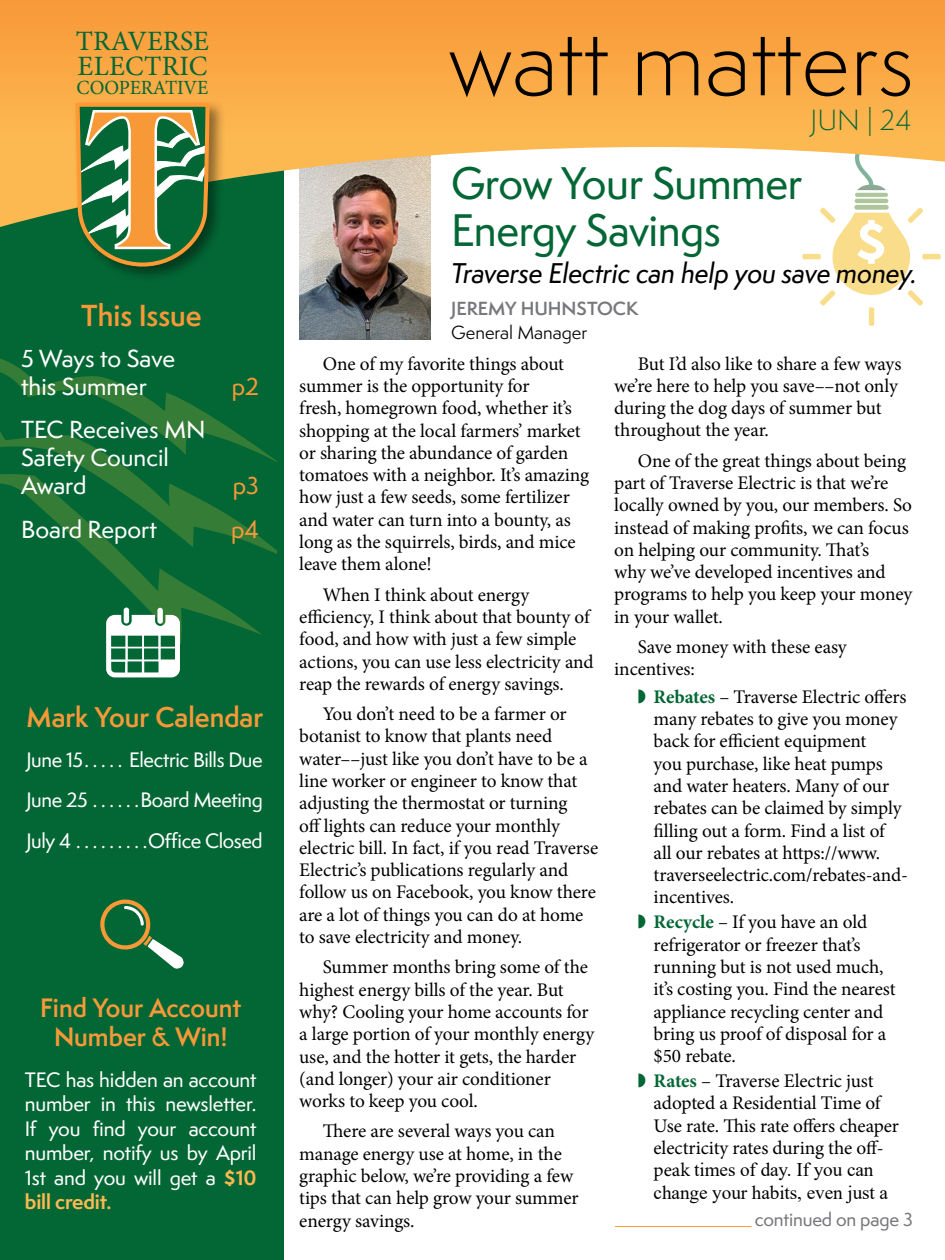
<style>
.page{position:relative;width:945px;height:1260px;background:#fff}
.page>*{position:absolute;margin:0;border:0;box-sizing:border-box;transform-origin:0 0}
.t1{font:300 91px "Semplicita Pro";color:#000}
.t2{font:500 42px/47.2px "Semplicita Pro";letter-spacing:-.01em;color:#036735}
.t3{font:28px/24.5px "Minion Pro";color:#036735}
.t4{font:600 28px "Semplicita Pro";color:#f89939}
.t5{font:300 26.78px "Semplicita Pro";color:#036735}
.t6{font:26.25px "Semplicita Pro Med It";letter-spacing:-.01em;color:#000}
.t7{font:600 26.25px "Semplicita Pro";color:#f89939}
.t8{font:600 24.5px/29.8px "Semplicita Pro";color:#f89939;text-align:center}
.t9{font:500 22.75px/28px "Semplicita Pro";color:#fff}
.t10{font:500 22.75px "Semplicita Pro";color:#f89939}
.t11{font:20.12px "Minion Pro";letter-spacing:-.01em;color:#036735}
.t12{font:19.25px/22.2px "Minion Pro";letter-spacing:-.01em;color:#000}
.t13{font:500 19.25px/24.5px "Semplicita Pro";letter-spacing:-.02em;color:#fff;text-align:justify}
.t14{font:19.25px/22.2px "Times New Roman";letter-spacing:-.005em;color:#000}
.t15{font:500 17.5px "Semplicita Pro";letter-spacing:-.01em;color:#77787b}
.t16{font:600 17.5px "Semplicita Pro";color:#77787b}
.t17{font:17.5px "Semplicita Pro";color:#000}
.s1{font-weight:700;color:#fcb851}
.s2{color:#036735}
.s3{font-weight:700;color:#036735}
.s4{font-family:"Minion Pro"}
</style>
<div class="page">
<div style="left:922px;top:254px;width:19px;height:5px;background:#fadd8b;border-radius:2px"></div>
<div style="left:802px;top:254px;width:19px;height:5px;background:#fadd8b;border-radius:2px"></div>
<div style="left:869px;top:307px;width:5px;height:19px;background:#fadd8b;border-radius:2px"></div>
<svg style="left:820px;top:227px;width:103px;height:79px"></svg>
<img style="left:299px;top:227px;width:132px;height:113px">
<div style="left:0;top:69px;width:284px;height:1191px;background:#036735"></div>
<svg style="left:96px;top:558px;width:166px;height:87px"></svg>
<svg style="left:0;top:358px;width:277px;height:200px"></svg>
<svg style="left:0;top:0;width:945px;height:227px"></svg>
<div style="left:72px;top:99px;width:154px;height:184px;background:#000;opacity:.44"></div>
<svg style="left:76px;top:103px;width:134px;height:164px"></svg>
<svg style="left:100px;top:899px;width:84px;height:70px"></svg>
<svg style="left:106px;top:608px;width:73px;height:69px"></svg>
<hr style="left:615px;top:1226px;width:137px;height:1px;background:#f89939">
<h3 class="t3" style="left:76px;top:29px;width:135px">TRAVERSE<br>ELECTRIC</h3>
<p class="t11" style="left:77px;top:74px;width:133px">COOPERATIVE</p>
<h3 class="t4" style="left:81px;top:295px;width:122px">This Issue</h3>
<p class="t9" style="left:21px;top:344px;width:156px">5 Ways to Save this Summer</p>
<p class="t9" style="left:21px;top:416px;width:186px">TEC Receives MN<br>Safety Council<br>Award</p>
<p class="t10" style="left:232px;top:370px;width:29px">p2</p>
<p class="t10" style="left:233px;top:470px;width:28px">p3</p>
<p class="t9" style="left:21px;top:515px;width:137px">Board Report</p>
<p class="t10" style="left:231px;top:513px;width:29px">p4</p>
<h3 class="t7" style="left:27px;top:698px;width:238px">Mark Your Calendar</h3>
<p class="t13" style="left:26px;top:748px;width:61px">June 15......</p>
<p class="t13" style="left:129px;top:748px;width:135px">Electric Bills Due</p>
<p class="t13" style="left:26px;top:788px;width:68px">June 25......</p>
<p class="t13" style="left:140px;top:788px;width:124px">Board Meeting</p>
<p class="t13" style="left:26px;top:828px;width:51px">July 4.........</p>
<p class="t13" style="left:148px;top:828px;width:116px">Office Closed</p>
<p class="t8" style="left:40px;top:992px;width:203px">Find Your Account<br>Number &amp; Win!</p>
<p class="t13" style="left:25px;top:1067px;width:233px">TEC has hidden an account number in this newsletter.<br>If you find your account number, notify us by April 1st and you will get a <span class="s1">$10 bill credit.</span></p>
<h1 class="t1" style="left:448px;top:0;width:467px">watt matters</h1>
<h3 class="t5" style="left:810px;top:103px;width:103px">JUN | 24</h3>
<h2 class="t2" style="left:451px;top:159px;width:353px">Grow Your Summer<br>Energy Savings</h2>
<h3 class="t6" style="left:451px;top:255px;width:467px">Traverse Electric can help you save money.</h3>
<p class="t16" style="left:451px;top:296px;width:189px">JEREMY HUHNSTOCK</p>
<p class="t17" style="left:451px;top:320px;width:138px">General Manager</p>
<p class="t12" style="left:299px;top:352px;width:291px;text-indent:24px">One of my favorite things about summer is the opportunity for<br>fresh, homegrown food, whether it’s shopping at the local farmers’ market or sharing the abundance of garden tomatoes with a neighbor. It’s amazing how just a few seeds, some fertilizer and water can turn into a bounty, as long as the squirrels, birds, and mice leave them alone!</p>
<p class="t12" style="left:299px;top:583px;width:296px;text-indent:24px">When I think about energy efficiency, I think about that bounty of food, and how with just a few simple actions, you can use less electricity and reap the rewards of energy savings.</p>
<p class="t12" style="left:299px;top:703px;width:300px;text-indent:24px">You don’t need to be a farmer or botanist to know that plants need water––just like you don’t have to be a line worker or engineer to know that adjusting the thermostat or turning<br>off lights can reduce your monthly electric bill. In fact, if you read Traverse Electric’s publications regularly and follow us on Facebook, you know there are a lot of things you can do at home to save electricity and money.</p>
<p class="t12" style="left:299px;top:956px;width:297px;text-indent:24px">Summer months bring some of the highest energy bills of the year. But why? Cooling your home accounts for a large portion of your monthly energy use, and the hotter it gets, the harder (and longer) your air conditioner works to keep you cool.</p>
<p class="t12" style="left:299px;top:1120px;width:281px;text-indent:24px">There are several ways you can manage energy use at home, in the graphic below, we’re providing a few tips that can help grow your summer energy savings.</p>
<p class="t12" style="left:614px;top:352px;width:289px;text-indent:24px">But I’d also like to share a few ways we’re here to help you save––not only during the dog days of summer but throughout the year.</p>
<p class="t12" style="left:614px;top:449px;width:300px;text-indent:24px">One of the great things about being part of Traverse Electric is that we’re locally owned by you, our members. So instead of making profits, we can focus on helping our community. That’s<br>why we’ve developed incentives and programs to help you keep your money in your wallet.</p>
<p class="t12" style="left:614px;top:636px;width:234px;text-indent:24px">Save money with these easy incentives:</p>
<p class="t12" style="left:654px;top:685px;width:256px;text-indent:-16px"><span class="s2">◗</span> <span class="s3">Rebates</span> – Traverse Electric offers many rebates to give you money back for efficient equipment<br>you purchase, like heat pumps and water heaters. Many of our rebates can be claimed by simply filling out a form. Find a list of<br>all our rebates at https://www. traverseelectric.com/rebates-and&shy;incentives.</p>
<p class="t12" style="left:654px;top:911px;width:243px;text-indent:-16px"><span class="s2">◗</span> <span class="s3">Recycle</span> – If you have an old refrigerator or freezer that’s running but is not used much, it’s costing you. Find the nearest appliance recycling center and bring us proof of disposal for a $50 rebate.</p>
<p class="t12" style="left:654px;top:1070px;width:247px;text-indent:-16px"><span class="s2">◗</span> <span class="s3">Rates</span> – Traverse Electric just adopted a Residential Time of<br>Use rate. This rate offers cheaper electricity rates during the off-</p>
<p class="t14" style="left:654px;top:1158px;width:236px"><span class="s4">peak</span> times of day. If you can change your habits, even just a</p>
<p class="t15" style="left:755px;top:1207px;width:159px">continued on page 3</p>
</div>
